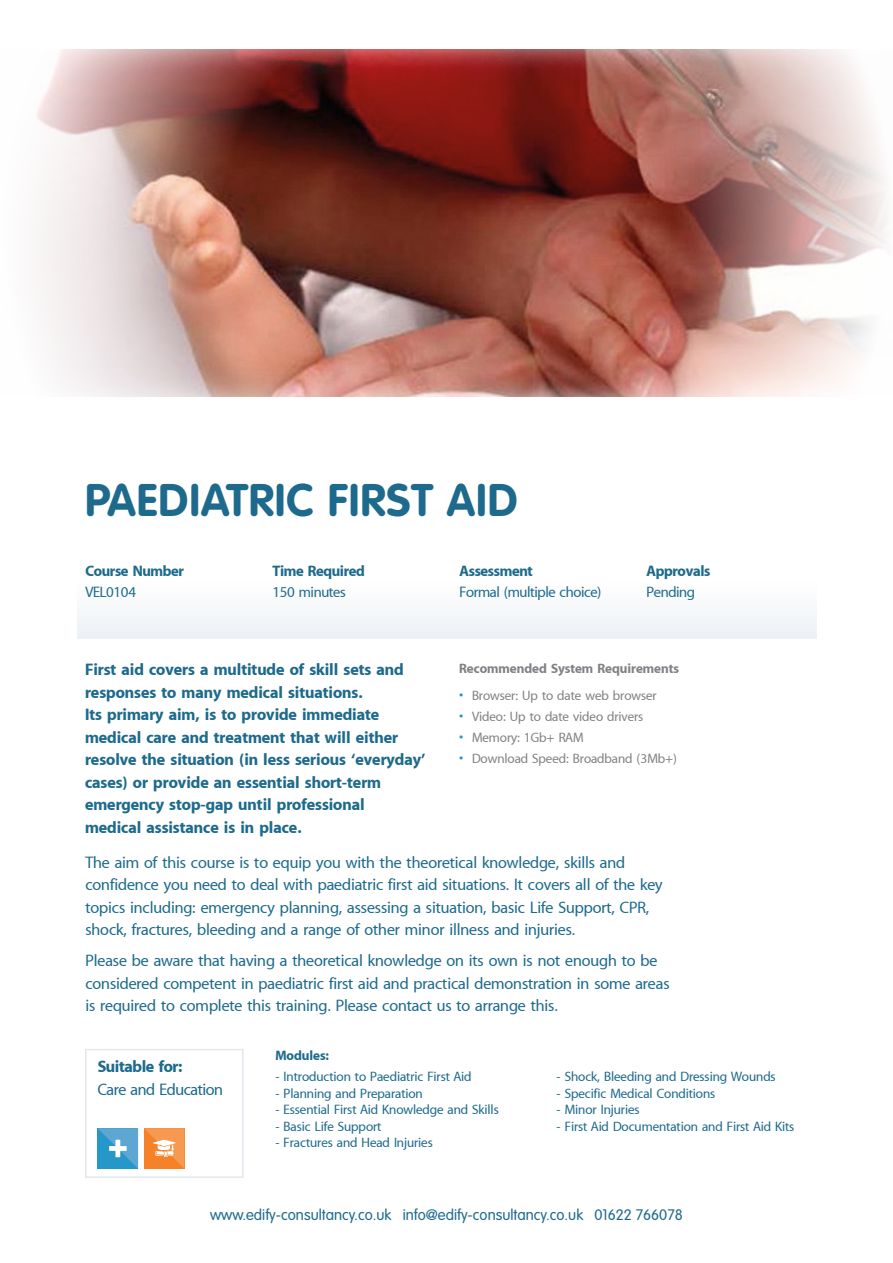
<style>
.page{position:relative;width:893px;height:1263px;background:#fff}
.page>*{position:absolute;margin:0;border:0;box-sizing:border-box;transform-origin:0 0}
.t1{font:700 45px "VAG Rounded";letter-spacing:.02em;color:#1d6a8c}
.t2{font:16.5px/22.5px "Redford";color:#1d6a8c}
.t3{font:700 16.5px/22.5px "Redford";color:#1d6a8c}
.t4{font:16.5px "Redford";letter-spacing:-.02em;color:#1d6a8c}
.t5{font:700 16.5px "Redford";letter-spacing:-.02em;color:#1d6a8c}
.t6{font:300 15px "VAG Rounded";color:#1d6a8c}
.t7{font:15px "Redford";letter-spacing:-.02em;color:#1d6a8c}
.t8{font:700 15px "Redford";letter-spacing:-.02em;color:#1d6a8c}
.t9{font:13.5px "Redford";color:#1d6a8c}
.t10{font:13.5px "Redford";color:#808285}
.t11{font:700 13.5px "Redford";color:#808285}
.t12{font:700 13.5px "Redford";color:#1d6a8c}
.s1{font-size:15px;color:#2597c9}
</style>
<div class="page">
<div style="left:77px;top:582px;width:740px;height:56px;background:#f5f7f9"></div>
<div style="left:85px;top:1049px;width:159px;height:129px;background:#fff;border:2px solid #e3e8ee"></div>
<svg style="left:98px;top:1128px;width:40px;height:41px;background:#51a7d1"></svg>
<svg style="left:144px;top:1128px;width:40px;height:41px;background:#f69a53"></svg>
<img style="left:36px;top:49px;width:850px;height:347px">
<h1 class="t1" style="left:85px;top:474px;width:434px">PAEDIATRIC FIRST AID</h1>
<p class="t8" style="left:85px;top:563px;width:100px">Course Number</p>
<p class="t7" style="left:85px;top:584px;width:52px">VEL0104</p>
<p class="t8" style="left:272px;top:563px;width:94px">Time Required</p>
<p class="t7" style="left:272px;top:584px;width:75px">150 minutes</p>
<p class="t8" style="left:460px;top:563px;width:75px">Assessment</p>
<p class="t7" style="left:460px;top:584px;width:143px">Formal (multiple choice)</p>
<p class="t8" style="left:647px;top:563px;width:65px">Approvals</p>
<p class="t7" style="left:647px;top:584px;width:50px">Pending</p>
<p class="t3" style="left:85px;top:659px;width:342px">First aid covers a multitude of skill sets and responses to many medical situations.<br>Its primary aim, is to provide immediate medical care and treatment that will either resolve the situation (in less serious ‘everyday’ cases) or provide an essential short-term emergency stop-gap until professional<br>medical assistance is in place.</p>
<p class="t11" style="left:459px;top:661px;width:221px">Recommended System Requirements</p>
<p class="t10" style="left:459px;top:689px;width:199px"><span class="s1">•</span> Browser: Up to date web browser</p>
<p class="t10" style="left:459px;top:710px;width:186px"><span class="s1">•</span> Video: Up to date video drivers</p>
<p class="t10" style="left:459px;top:731px;width:126px"><span class="s1">•</span> Memory: 1Gb+ RAM</p>
<p class="t10" style="left:459px;top:752px;width:219px"><span class="s1">•</span> Download Speed: Broadband (3Mb+)</p>
<p class="t2" style="left:85px;top:852px;width:579px">The aim of this course is to equip you with the theoretical knowledge, skills and confidence you need to deal with paediatric first aid situations. It covers all of the key topics including: emergency planning, assessing a situation, basic Life Support, CPR, shock, fractures, bleeding and a range of other minor illness and injuries.</p>
<p class="t2" style="left:85px;top:950px;width:586px">Please be aware that having a theoretical knowledge on its own is not enough to be considered competent in paediatric first aid and practical demonstration in some areas is required to complete this training. Please contact us to arrange this.</p>
<p class="t12" style="left:275px;top:1049px;width:55px">Modules:</p>
<p class="t9" style="left:275px;top:1070px;width:198px">- Introduction to Paediatric First Aid</p>
<p class="t9" style="left:275px;top:1086px;width:149px">- Planning and Preparation</p>
<p class="t9" style="left:275px;top:1103px;width:225px">- Essential First Aid Knowledge and Skills</p>
<p class="t9" style="left:275px;top:1119px;width:107px">- Basic Life Support</p>
<p class="t9" style="left:275px;top:1136px;width:159px">- Fractures and Head Injuries</p>
<p class="t5" style="left:98px;top:1058px;width:86px">Suitable for:</p>
<p class="t4" style="left:98px;top:1081px;width:127px">Care and Education</p>
<p class="t9" style="left:557px;top:1070px;width:221px">- Shock, Bleeding and Dressing Wounds</p>
<p class="t9" style="left:557px;top:1086px;width:160px">- Specific Medical Conditions</p>
<p class="t9" style="left:557px;top:1103px;width:84px">- Minor Injuries</p>
<p class="t9" style="left:557px;top:1119px;width:239px">- First Aid Documentation and First Aid Kits</p>
<p class="t6" style="left:210px;top:1206px;width:474px">www.edify-consultancy.co.uk info@edify-consultancy.co.uk 01622 766078</p>
</div>
